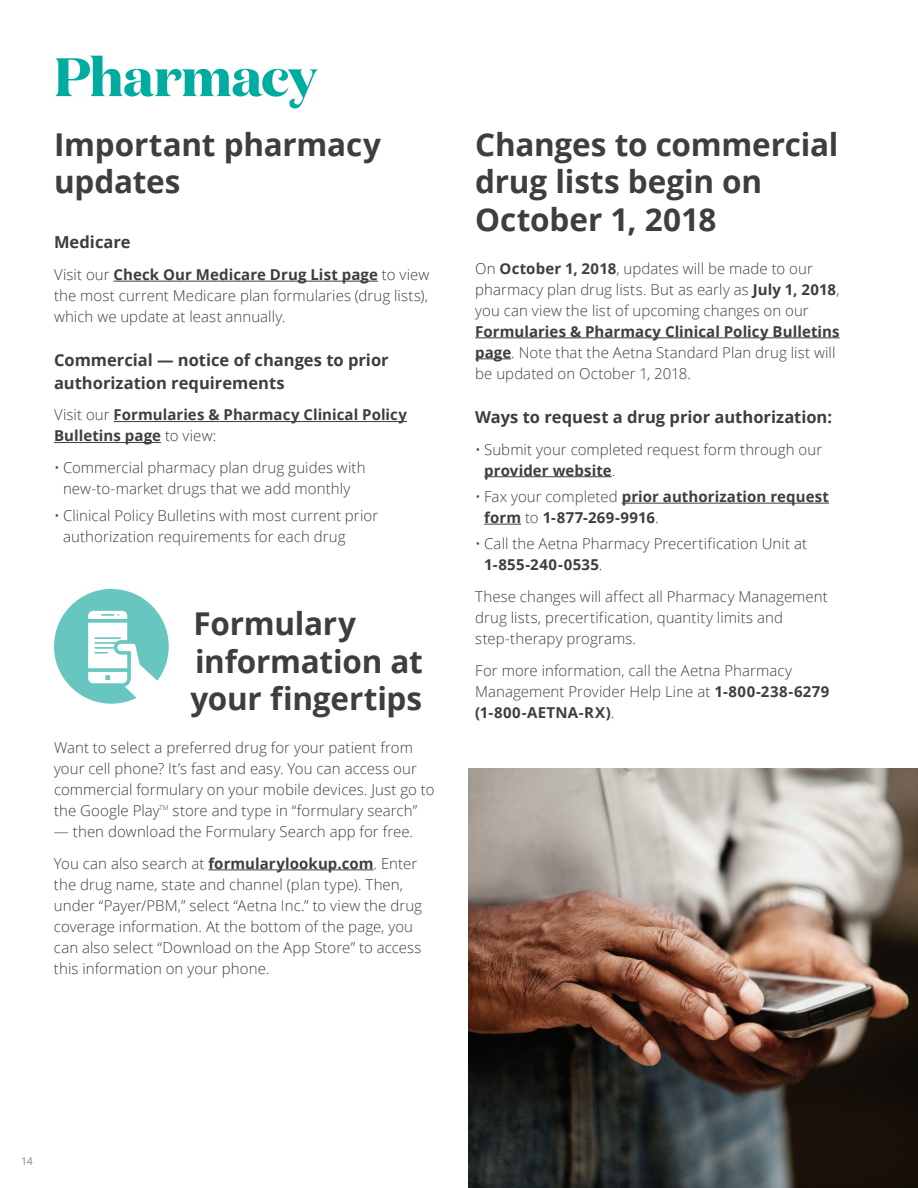
<style>
.page{position:relative;width:918px;height:1188px;background:#fff}
.page>*{position:absolute;margin:0;border:0;box-sizing:border-box;transform-origin:0 0}
.t1{font:700 54px "Domaine Disp";letter-spacing:-.01em;color:#00aca0}
.t2{font:700 31.5px/37.8px "Open Sans";letter-spacing:-.01em;color:#3e3e3f}
.t3{font:700 16.5px/22.5px "Open Sans";color:#3e3e3f}
.t4{font:300 15px/21px "Open Sans";letter-spacing:.005em;color:#3e3e3f}
.t5{font:700 15px/21px "Open Sans";letter-spacing:.005em;color:#3e3e3f}
.t6{font:300 10.5px "Open Sans";color:#3e3e3f}
.t7{font:300 6.75px "Open Sans";color:#3e3e3f}
.s1{font-weight:700}
.s2{font-weight:300}
</style>
<div class="page">
<hr style="left:114px;top:281px;width:264px;height:1px;background:#3e3e3f">
<hr style="left:114px;top:421px;width:293px;height:1px;background:#3e3e3f">
<hr style="left:54px;top:442px;width:107px;height:1px;background:#3e3e3f">
<hr style="left:208px;top:870px;width:166px;height:1px;background:#3e3e3f">
<hr style="left:475px;top:337px;width:365px;height:1px;background:#3e3e3f">
<hr style="left:475px;top:358px;width:36px;height:1px;background:#3e3e3f">
<hr style="left:484px;top:476px;width:128px;height:1px;background:#3e3e3f">
<hr style="left:622px;top:503px;width:207px;height:1px;background:#3e3e3f">
<hr style="left:484px;top:524px;width:37px;height:1px;background:#3e3e3f">
<div style="left:54px;top:589px;width:115px;height:115px;background:#67c7c0;border-radius:50%"></div>
<svg style="left:88px;top:611px;width:71px;height:91px"></svg>
<img style="left:468px;top:768px;width:450px;height:420px">
<h2 class="t1" style="left:54px;top:42px;width:265px">Pharmacy</h2>
<h3 class="t2" style="left:54px;top:124px;width:329px">Important pharmacy updates</h3>
<h4 class="t3" style="left:54px;top:231px;width:78px">Medicare</h4>
<p class="t4" style="left:54px;top:264px;width:377px;text-align:justify">Visit our <span class="s1">Check Our Medicare Drug List page</span> to view the most current Medicare plan formularies (drug lists), which we update at least annually.</p>
<h4 class="t3" style="left:54px;top:348px;width:336px">Commercial — notice of changes to prior authorization requirements</h4>
<p class="t5" style="left:54px;top:404px;width:355px"><span class="s2">Visit our</span> Formularies &amp; Pharmacy Clinical Policy<br>Bulletins page <span class="s2">to view:</span></p>
<p class="t4" style="left:54px;top:457px;width:313px;text-align:center">• Commercial pharmacy plan drug guides with new-to-market drugs that we add monthly</p>
<p class="t4" style="left:63px;top:504px;width:317px;text-indent:-9px">• Clinical Policy Bulletins with most current prior authorization requirements for each drug</p>
<h3 class="t2" style="left:191px;top:604px;width:234px">Formulary information at your fingertips</h3>
<p class="t4" style="left:54px;top:737px;width:382px">Want to select a preferred drug for your patient from your cell phone? It’s fast and easy. You can access our commercial formulary on your mobile devices. Just go to the Google Play</p>
<p class="t7" style="left:159px;top:803px;width:11px">TM</p>
<p class="t4" style="left:173px;top:800px;width:246px">store and type in “formulary search”</p>
<p class="t4" style="left:54px;top:821px;width:361px">— then download the Formulary Search app for free.</p>
<p class="t4" style="left:54px;top:852px;width:370px">You can also search at <span class="s1">formularylookup.com</span>. Enter the drug name, state and channel (plan type). Then, under “Payer/PBM,” select “Aetna Inc.” to view the drug coverage information. At the bottom of the page, you can also select “Download on the App Store” to access this information on your phone.</p>
<h3 class="t2" style="left:475px;top:124px;width:365px">Changes to commercial drug lists begin on<br>October 1, 2018</h3>
<p class="t4" style="left:475px;top:257px;width:366px">On <span class="s1">October 1, 2018</span>, updates will be made to our pharmacy plan drug lists. But as early as <span class="s1">July 1, 2018</span>, you can view the list of upcoming changes on our <span class="s1">Formularies &amp; Pharmacy Clinical Policy Bulletins page</span>. Note that the Aetna Standard Plan drug list will be updated on October 1, 2018.</p>
<h4 class="t3" style="left:475px;top:405px;width:358px">Ways to request a drug prior authorization:</h4>
<p class="t4" style="left:484px;top:438px;width:339px;text-indent:-9px">• Submit your completed request form through our <span class="s1">provider website</span>.</p>
<p class="t5" style="left:484px;top:486px;width:346px;text-indent:-9px"><span class="s2">• Fax your completed</span> prior authorization request form <span class="s2">to</span> 1-877-269-9916<span class="s2">.</span></p>
<p class="t4" style="left:484px;top:533px;width:324px;text-indent:-9px">• Call the Aetna Pharmacy Precertification Unit at<br><span class="s1">1-855-240-0535</span>.</p>
<p class="t4" style="left:475px;top:586px;width:354px">These changes will affect all Pharmacy Management drug lists, precertification, quantity limits and step-therapy programs.</p>
<p class="t4" style="left:475px;top:660px;width:356px">For more information, call the Aetna Pharmacy<br>Management Provider Help Line at <span class="s1">1-800-238-6279 (1-800-AETNA-RX)</span>.</p>
<p class="t6" style="left:21px;top:1154px;width:13px">14</p>
</div>
